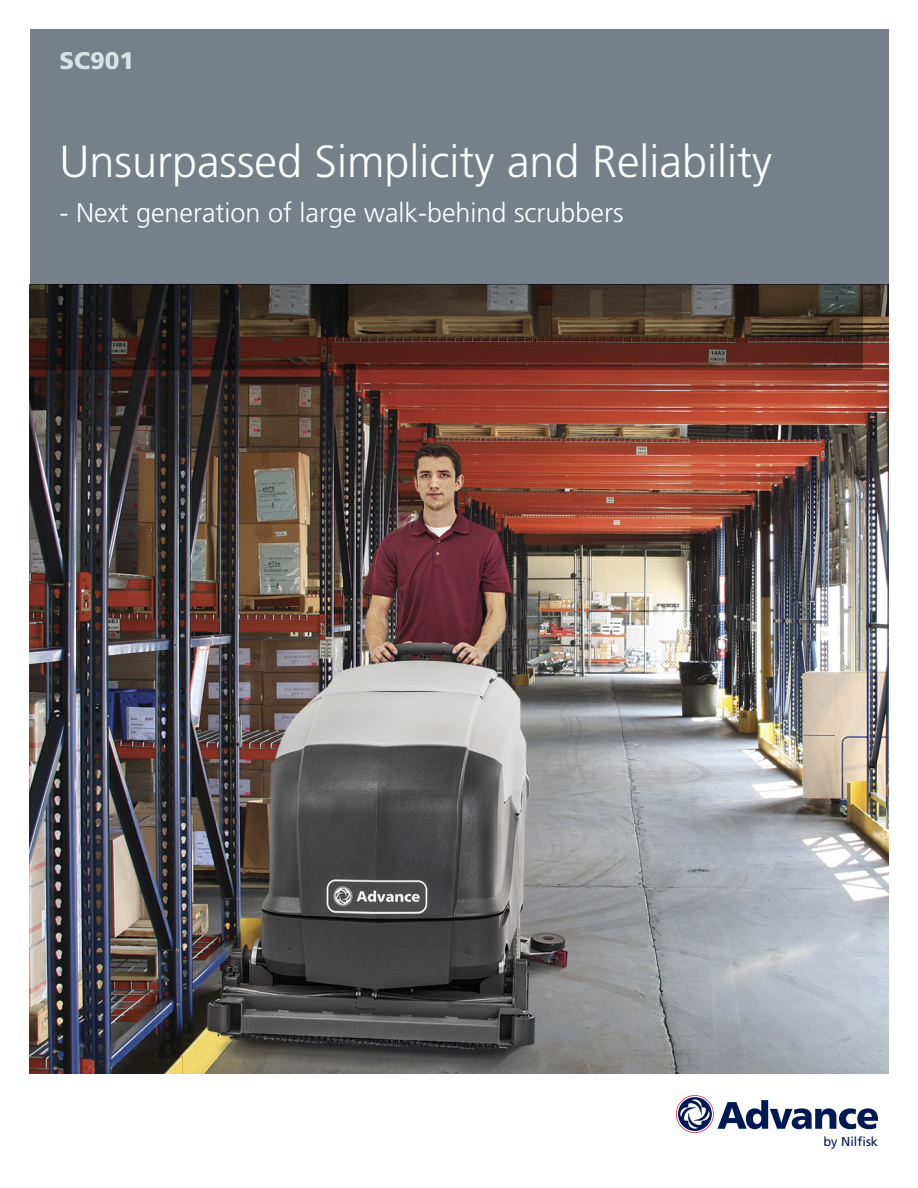
<style>
.page{position:relative;width:918px;height:1188px;background:#fff}
.page>*{position:absolute;margin:0;border:0;box-sizing:border-box;transform-origin:0 0}
.t1{font:300 45px "Frutiger LT Std";color:#fff}
.t2{font:300 27px "Frutiger LT Std";color:#fff}
.t3{font:900 24px "Frutiger LT Std";color:#dae3e4}
.t4{font:12.75px "Frutiger LT Std";color:#001954}
</style>
<div class="page">
<img style="left:30px;top:285px;width:858px;height:788px">
<div style="left:30px;top:30px;width:858px;height:255px;background:#75808a"></div>
<svg style="left:30px;top:285px;width:833px;height:85px"></svg>
<svg style="left:676px;top:1095px;width:202px;height:38px"></svg>
<p class="t3" style="left:60px;top:46px;width:76px">SC901</p>
<h1 class="t1" style="left:60px;top:136px;width:714px">Unsurpassed Simplicity and Reliability</h1>
<p class="t2" style="left:60px;top:197px;width:566px">- Next generation of large walk-behind scrubbers</p>
<p class="t4" style="left:823px;top:1134px;width:56px">by Nilfisk</p>
</div>
